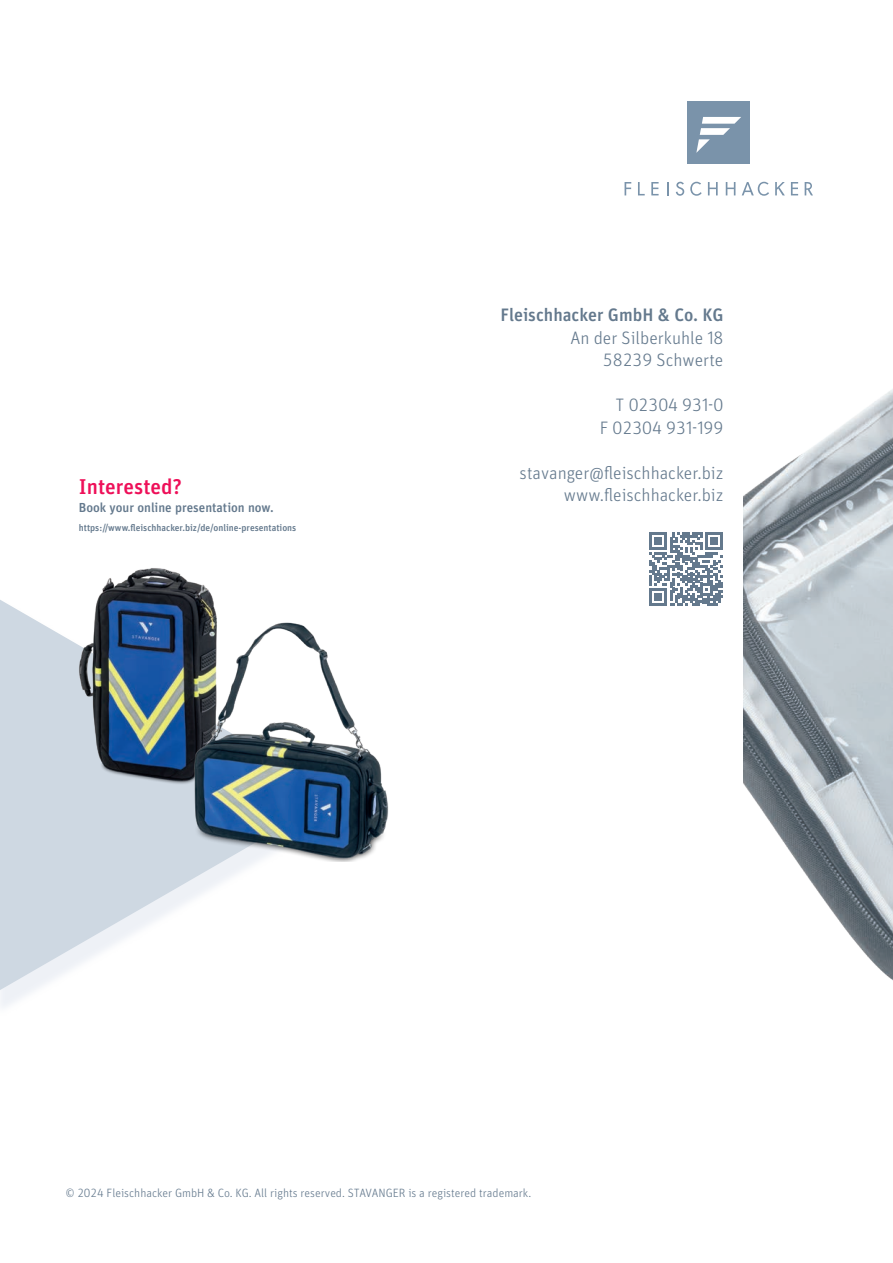
<style>
.page{position:relative;width:893px;height:1263px;background:#fff}
.page>*{position:absolute;margin:0;border:0;box-sizing:border-box;transform-origin:0 0}
.t1{font:500 21.45px "Unit Pro";color:#ee1059}
.t2{font:300 18px/22.5px "Unit Pro";color:#64798d;text-align:right}
.t3{font:500 18px "Unit Pro";color:#64798d}
.t4{font:500 13.05px "Unit Pro";color:#64798d}
.t5{font:300 12px "Unit Pro";color:#64798d}
.t6{font:500 9.45px "Unit Pro";color:#64798d}
</style>
<div class="page">
<svg style="left:0;top:600px;width:338px;height:390px;fill:#ced8e2"></svg>
<img style="left:68px;top:568px;width:167px;height:227px">
<img style="left:189px;top:615px;width:200px;height:246px">
<img style="left:744px;top:389px;width:149px;height:592px">
<svg style="left:650px;top:532px;width:73px;height:74px"></svg>
<svg style="left:676px;top:182px;width:8px;height:14px"></svg>
<svg style="left:690px;top:182px;width:12px;height:14px"></svg>
<svg style="left:638px;top:182px;width:7px;height:13px"></svg>
<svg style="left:625px;top:182px;width:6px;height:13px"></svg>
<svg style="left:651px;top:182px;width:8px;height:13px"></svg>
<svg style="left:791px;top:182px;width:7px;height:13px"></svg>
<svg style="left:667px;top:182px;width:1px;height:13px"></svg>
<svg style="left:726px;top:182px;width:9px;height:13px"></svg>
<svg style="left:708px;top:182px;width:10px;height:13px"></svg>
<svg style="left:775px;top:182px;width:10px;height:13px"></svg>
<svg style="left:742px;top:182px;width:27px;height:14px"></svg>
<svg style="left:805px;top:182px;width:8px;height:13px"></svg>
<div style="left:687px;top:101px;width:63px;height:63px;background:#7a93aa"></div>
<svg style="left:696px;top:117px;width:45px;height:36px"></svg>
<p class="t1" style="left:79px;top:472px;width:105px">Interested?</p>
<p class="t4" style="left:79px;top:498px;width:196px">Book your online presentation now.</p>
<p class="t6" style="left:79px;top:521px;width:219px">https://www.fleischhacker.biz/de/online-presentations</p>
<p class="t3" style="left:500px;top:302px;width:225px">Fleischhacker GmbH &amp; Co. KG</p>
<p class="t2" style="left:571px;top:326px;width:154px">An der Silberkuhle 18<br>58239 Schwerte</p>
<p class="t2" style="left:600px;top:393px;width:125px">T 02304 931-0<br>F 02304 931-199</p>
<p class="t2" style="left:520px;top:461px;width:205px">stavanger@fleischhacker.biz www.fleischhacker.biz</p>
<p class="t5" style="left:66px;top:1185px;width:467px">© 2024 Fleischhacker GmbH &amp; Co. KG. All rights reserved. STAVANGER is a registered trademark.</p>
</div>
